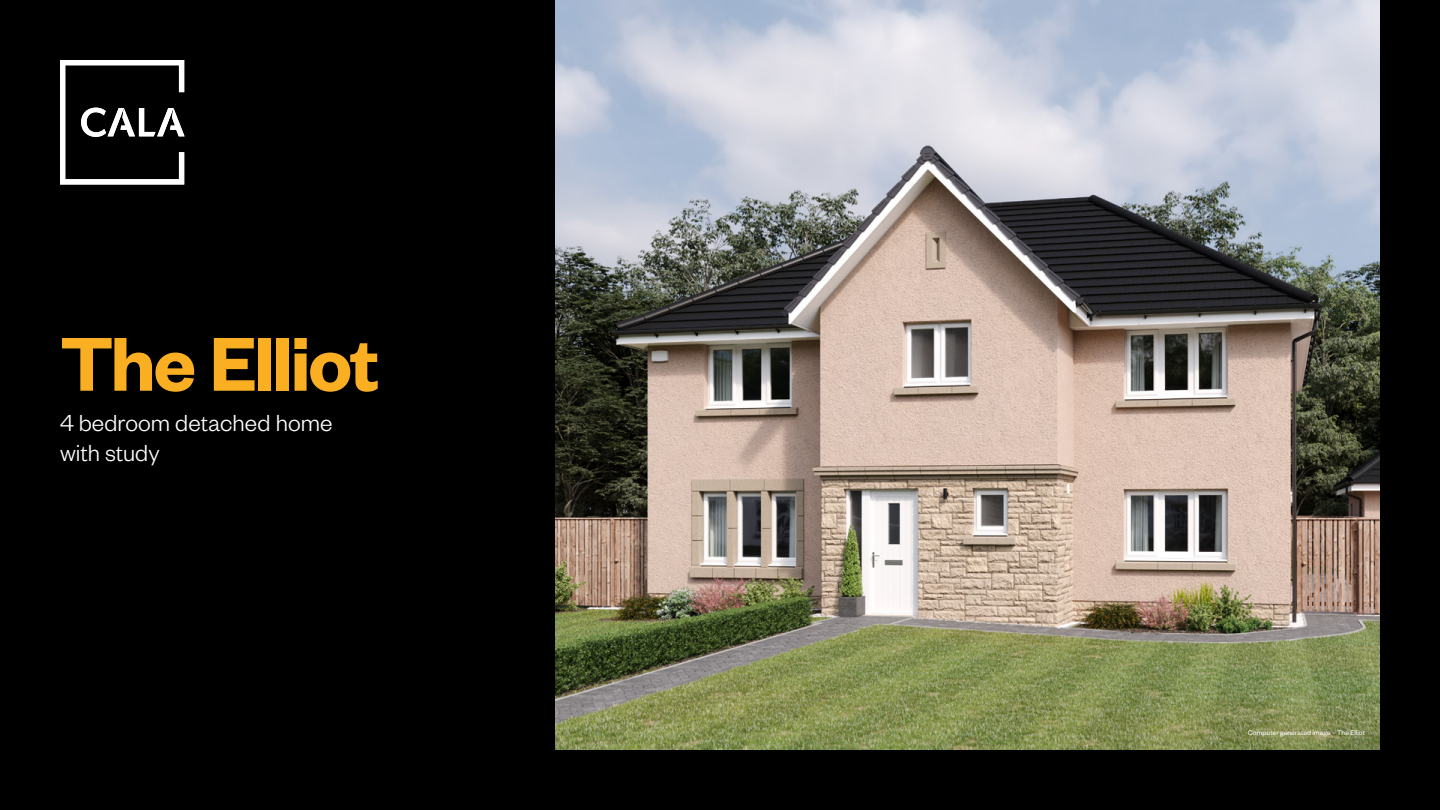
<style>
.page{position:relative;width:1440px;height:810px;background:#000}
.page>*{position:absolute;margin:0;border:0;box-sizing:border-box;transform-origin:0 0}
.t1{font:83.78px "Founders Grotesk Sm Bd";letter-spacing:-.025em;color:#faaf23}
.t2{font:300 25.5px/30px "Founders Grotesk";letter-spacing:.005em;color:#fff}
.t3{font:7.5px "Founders Grotesk";letter-spacing:.005em;color:#fff}
</style>
<div class="page">
<img style="left:555px;top:0;width:825px;height:750px">
<svg style="left:60px;top:60px;width:125px;height:124px"></svg>
<h1 class="t1" style="left:60px;top:311px;width:321px">The Elliot</h1>
<h2 class="t2" style="left:60px;top:407px;width:274px">4 bedroom detached home with study</h2>
<p class="t3" style="left:1248px;top:728px;width:119px">Computer generated image – The Elliot</p>
</div>
